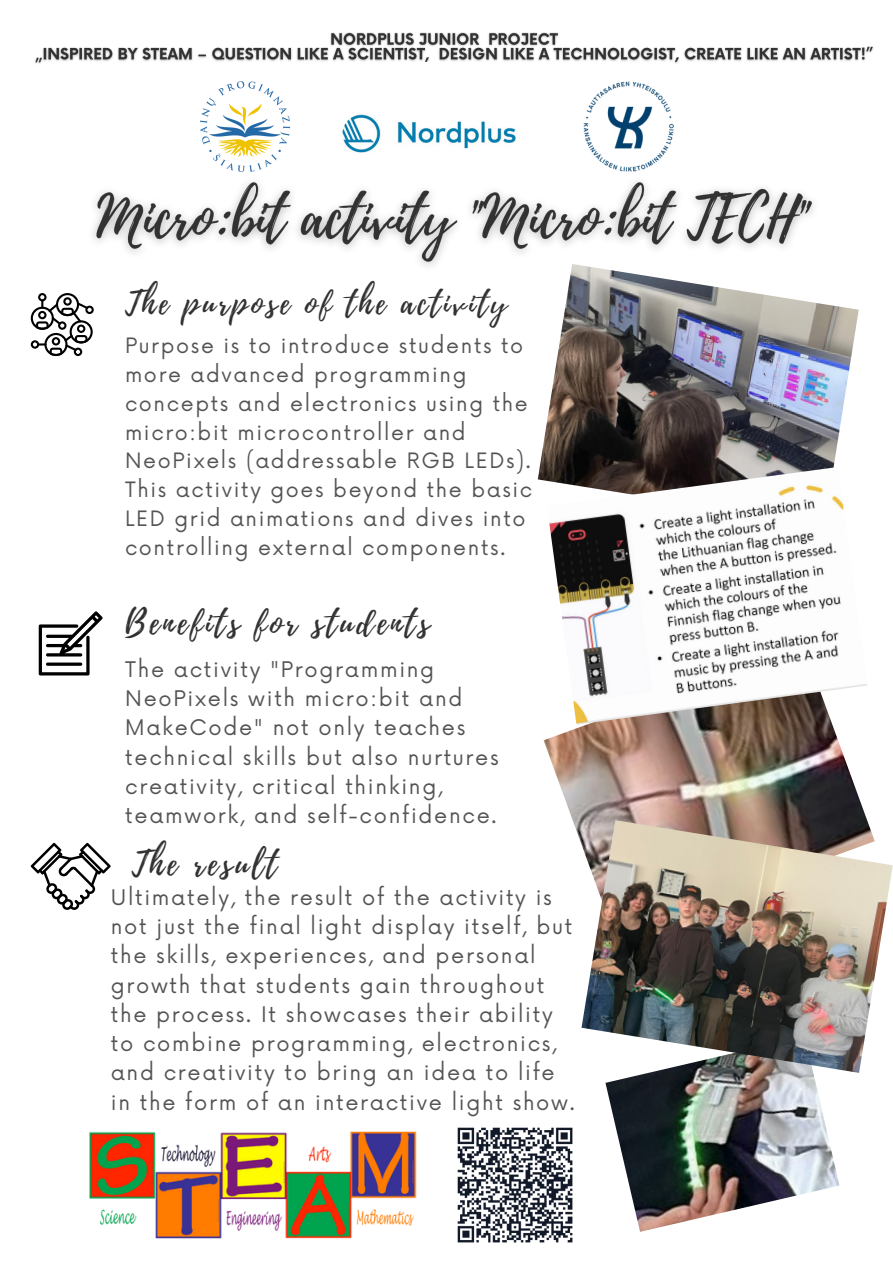
<style>
.page{position:relative;width:893px;height:1264px;background:#fff}
.page>*{position:absolute;margin:0;border:0;box-sizing:border-box;transform-origin:0 0}
.t1{font:33px "Playlist Script";letter-spacing:.1em;color:#323232}
.t2{font:31.5px "Playlist Script";letter-spacing:.1em;color:#323232}
.t3{font:21px/29.2px "Now";letter-spacing:.08em;color:#545454}
.t4{font:20.7px/28.8px "Now";letter-spacing:.08em;color:#545454}
</style>
<div class="page">
<img style="left:35px;top:32px;width:838px;height:32px">
<img style="left:200px;top:81px;width:89px;height:87px">
<img style="left:583px;top:81px;width:91px;height:87px">
<img style="left:318px;top:63px;width:230px;height:90px">
<svg style="left:31px;top:293px;width:63px;height:63px"></svg>
<svg style="left:31px;top:842px;width:80px;height:67px"></svg>
<svg style="left:39px;top:611px;width:64px;height:64px"></svg>
<hr style="left:46px;top:662px;width:36px;height:3px;background:#000;border-radius:2px">
<img style="left:89px;top:1131px;width:328px;height:107px">
<img style="left:537px;top:279px;width:321px;height:202px">
<img style="left:543px;top:724px;width:324px;height:119px">
<img style="left:547px;top:467px;width:320px;height:257px">
<img style="left:605px;top:1072px;width:234px;height:159px">
<img style="left:581px;top:820px;width:311px;height:252px">
<img style="left:457px;top:1127px;width:116px;height:116px">
<img style="left:93px;top:168px;width:721px;height:111px">
<p class="t2" style="left:125px;top:281px;width:383px">The purpose of the activity</p>
<p class="t4" style="left:125px;top:332px;width:408px">Purpose is to introduce students to more advanced programming concepts and electronics using the micro:bit microcontroller and NeoPixels (addressable RGB LEDs).<br>This activity goes beyond the basic LED grid animations and dives into controlling external components.</p>
<p class="t1" style="left:125px;top:599px;width:306px">Benefits for students</p>
<p class="t3" style="left:125px;top:655px;width:375px">The activity "Programming<br>NeoPixels with micro:bit and<br>MakeCode" not only teaches technical skills but also nurtures creativity, critical thinking, teamwork, and self-confidence.</p>
<p class="t1" style="left:132px;top:840px;width:146px">The result</p>
<p class="t3" style="left:111px;top:883px;width:465px">Ultimately, the result of the activity is not just the final light display itself, but the skills, experiences, and personal growth that students gain throughout the process. It showcases their ability to combine programming, electronics, and creativity to bring an idea to life in the form of an interactive light show.</p>
</div>
